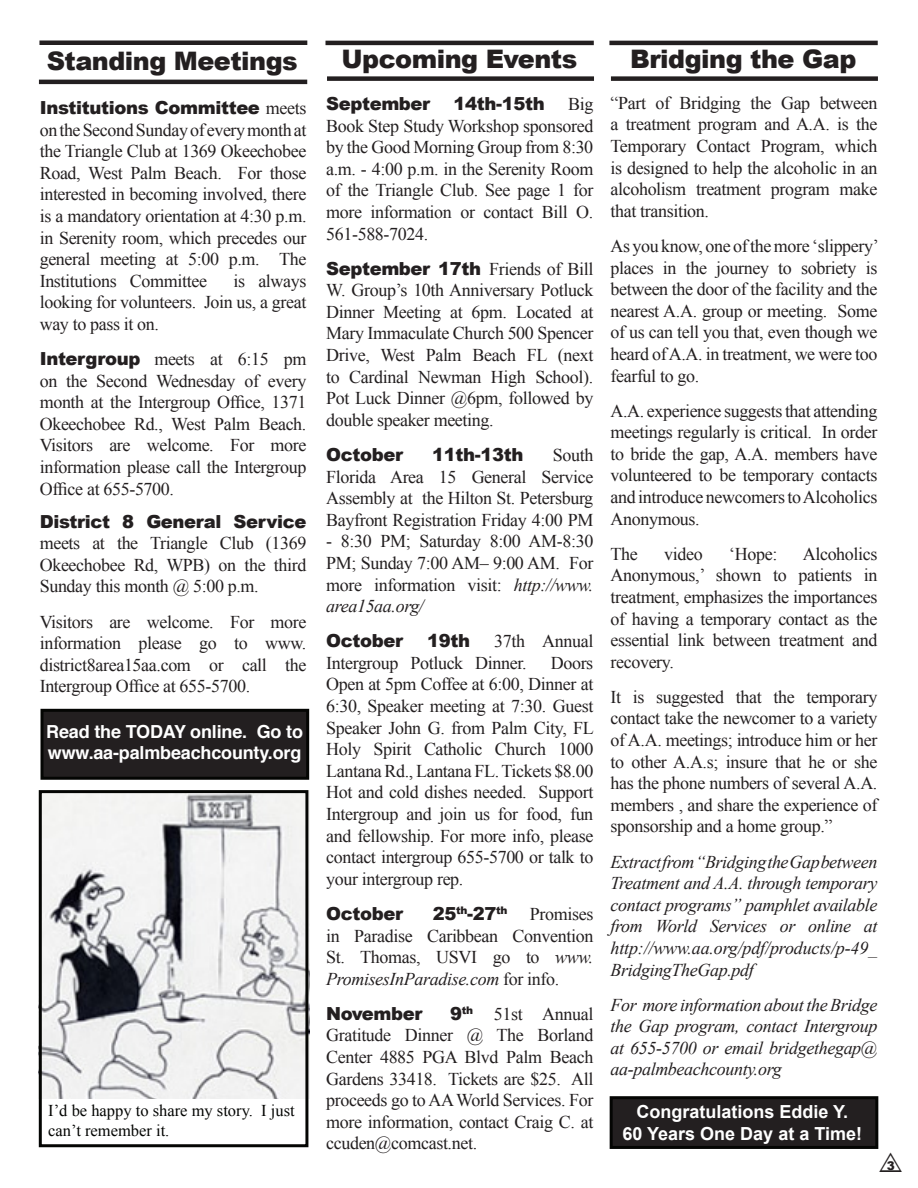
<style>
.page{position:relative;width:918px;height:1188px;background:#fff}
.page>*{position:absolute;margin:0;border:0;box-sizing:border-box;transform-origin:0 0}
.Heading{font:900 25.5px "Arial";letter-spacing:-.02em;color:#231f20}
.t1{font:18px/21.6px "Times New Roman";letter-spacing:-.02em;color:#231f20;text-align:justify}
.t2{font:italic 18px/21.6px "Times New Roman";letter-spacing:-.02em;color:#231f20;text-align:justify}
.t3{font:900 18px "Arial";letter-spacing:-.02em;color:#231f20}
.Centered_Helvetica{font:700 18px "Helvetica";letter-spacing:-.01em;color:#fff}
.Centered_Helvetica-2{font:700 18px "Arial";color:#fff}
.Centered_Helvetica-3{font:16.5px/19.8px "Times New Roman";color:#040503}
.t4{font:900 12px "Arial";color:#231f20}
.s1{font-family:"Arial";font-weight:900}
.s2{font-style:italic}
</style>
<div class="page">
<div style="left:611px;top:1098px;width:266px;height:49px;background:#231f20"></div>
<div style="left:610px;top:1096px;width:268px;height:53px;border:3px solid #040503"></div>
<div style="left:42px;top:710px;width:266px;height:68px;background:#231f20"></div>
<div style="left:40px;top:709px;width:269px;height:71px;border:3px solid #040503"></div>
<img style="left:43px;top:790px;width:266px;height:309px">
<div style="left:39px;top:790px;width:269px;height:357px;border:3px solid #040503"></div>
<hr style="left:326px;top:41px;width:268px;height:4px;background:#231f20">
<hr style="left:609px;top:41px;width:269px;height:4px;background:#231f20">
<div style="left:327px;top:76px;width:267px;height:5px;background:#231f20"></div>
<div style="left:611px;top:76px;width:267px;height:5px;background:#231f20"></div>
<div style="left:39px;top:40px;width:268px;height:5px;background:#231f20"></div>
<hr style="left:39px;top:80px;width:268px;height:4px;background:#231f20">
<p class="Heading" style="left:47px;top:42px;width:253px">Standing Meetings</p>
<p class="t1" style="left:40px;top:97px;width:268px"><span class="s1">Institutions Committee</span> meets on the Second Sunday of every month at the Triangle Club at 1369 Okeechobee Road, West Palm Beach. For those interested in becoming involved, there is a mandatory orientation at 4:30 p.m. in Serenity room, which precedes our general meeting at 5:00 p.m. The Institutions Committee</p>
<p class="t1" style="left:40px;top:270px;width:268px;text-indent:194px">is always looking for volunteers. Join us, a great way to pass it on.</p>
<p class="t1" style="left:40px;top:348px;width:268px"><span class="s1">Intergroup</span> meets at 6:15 pm on the Second Wednesday of every month at the Intergroup Office, 1371<br>Okeechobee Rd., West Palm Beach.<br>Visitors are welcome. For more information please call the Intergroup Office at 655-5700.</p>
<p class="t1" style="left:40px;top:511px;width:268px"><span class="s1">District 8 General Service </span>meets at the Triangle Club (1369<br>Okeechobee Rd, WPB) on the third Sunday this month @ 5:00 p.m.</p>
<p class="t1" style="left:40px;top:610px;width:268px">Visitors are welcome. For more information please go to www. district8area15aa.com or call the Intergroup Office at 655-5700.</p>
<p class="Centered_Helvetica" style="left:46px;top:717px;width:258px">Read the TODAY online. Go to</p>
<p class="Centered_Helvetica" style="left:48px;top:738px;width:255px">www.aa-palmbeachcounty.org</p>
<p class="Centered_Helvetica-3" style="left:48px;top:1101px;width:248px">I’d be happy to share my story. I just can’t remember it.</p>
<p class="Heading" style="left:341px;top:41px;width:237px">Upcoming Events</p>
<p class="Heading" style="left:630px;top:41px;width:228px">Bridging the Gap</p>
<p class="t3" style="left:326px;top:90px;width:106px">September</p>
<p class="t3" style="left:454px;top:90px;width:93px">14th-15th</p>
<p class="t1" style="left:326px;top:93px;width:269px;text-indent:242px">Big Book Step Study Workshop sponsored by the Good Morning Group from 8:30 a.m. - 4:00 p.m. in the Serenity Room of the Triangle Club. See page 1 for more information or contact Bill O.<br>561-588-7024.</p>
<p class="t1" style="left:326px;top:258px;width:269px"><span class="s1">September 17th</span> Friends of Bill W. Group’s 10th Anniversary Potluck Dinner Meeting at 6pm. Located at Mary Immaculate Church 500 Spencer Drive, West Palm Beach FL (next to Cardinal Newman High School).<br>Pot Luck Dinner @6pm, followed by double speaker meeting.</p>
<p class="t3" style="left:326px;top:441px;width:78px">October</p>
<p class="t3" style="left:432px;top:441px;width:93px">11th-13th</p>
<p class="t1" style="left:326px;top:444px;width:269px;text-indent:227px">South Florida Area 15 General Service Assembly at the Hilton St. Petersburg Bayfront Registration Friday 4:00 PM</p>
<p class="t1" style="left:326px;top:530px;width:269px">- 8:30 PM; Saturday 8:00 AM-8:30<br>PM; Sunday 7:00 AM– 9:00 AM. For more information visit: <span class="s2">http://www. area15aa.org/</span></p>
<p class="t3" style="left:326px;top:628px;width:78px">October</p>
<p class="t3" style="left:427px;top:628px;width:44px">19th</p>
<p class="t1" style="left:326px;top:630px;width:269px;text-indent:168px">37th Annual<br>Intergroup Potluck Dinner.</p>
<p class="t1" style="left:326px;top:652px;width:269px;text-indent:225px">Doors Open at 5pm Coffee at 6:00, Dinner at 6:30, Speaker meeting at 7:30. Guest Speaker John G. from Palm City, FL Holy Spirit Catholic Church 1000<br>Lantana Rd., Lantana FL. Tickets $8.00<br>Hot and cold dishes needed. Support Intergroup and join us for food, fun and fellowship. For more info, please contact intergroup 655-5700 or talk to your intergroup rep.</p>
<p class="t3" style="left:326px;top:900px;width:78px">October</p>
<p class="t1" style="left:326px;top:903px;width:269px;text-indent:107px"><span class="s1">25</span><sup>th</sup><span class="s1">-27</span><sup>th</sup> Promises in Paradise Caribbean Convention St. Thomas, USVI go to <span class="s2">www.<br>PromisesInParadise.com</span> for info.</p>
<p class="t3" style="left:326px;top:1000px;width:98px">November</p>
<p class="t1" style="left:326px;top:1003px;width:269px;text-indent:124px"><span class="s1">9</span><sup>th</sup> 51st Annual Gratitude Dinner @ The Borland Center 4885 PGA Blvd Palm Beach Gardens 33418. Tickets are $25. All proceeds go to AA World Services. For more information, contact Craig C. at ccuden@comcast.net.</p>
<p class="t1" style="left:610px;top:92px;width:269px">“Part of Bridging the Gap between a treatment program and A.A. is the Temporary Contact Program, which is designed to help the alcoholic in an alcoholism treatment program make that transition.</p>
<p class="t1" style="left:610px;top:235px;width:270px">As you know, one of the more ‘slippery’ places in the journey to sobriety is between the door of the facility and the nearest A.A. group or meeting. Some of us can tell you that, even though we heard of A.A. in treatment, we were too fearful to go.</p>
<p class="t1" style="left:610px;top:400px;width:269px">A.A. experience suggests that attending meetings regularly is critical. In order to bride the gap, A.A. members have volunteered to be temporary contacts and introduce newcomers to Alcoholics Anonymous.</p>
<p class="t1" style="left:610px;top:543px;width:29px">The</p>
<p class="t1" style="left:664px;top:543px;width:40px">video</p>
<p class="t1" style="left:729px;top:543px;width:50px">‘Hope:</p>
<p class="t1" style="left:610px;top:543px;width:269px;text-indent:192px">Alcoholics Anonymous,’ shown to patients in treatment, emphasizes the importances of having a temporary contact as the essential link between treatment and recovery.</p>
<p class="t1" style="left:610px;top:686px;width:269px">It is suggested that the temporary contact take the newcomer to a variety of A.A. meetings; introduce him or her to other A.A.s; insure that he or she has the phone numbers of several A.A. members , and share the experience of sponsorship and a home group.”</p>
<p class="t2" style="left:610px;top:850px;width:269px">Extract from “Bridging the Gap between Treatment and A.A. through temporary contact programs” pamphlet available from World Services or online at http://www.aa.org/pdf/products/p-49_ BridgingTheGap.pdf</p>
<p class="t2" style="left:610px;top:993px;width:269px">For more information about the Bridge the Gap program, contact Intergroup at 655-5700 or email bridgethegap@ aa-palmbeachcounty.org</p>
<p class="Centered_Helvetica-2" style="left:636px;top:1100px;width:213px">Congratulations Eddie Y.</p>
<p class="Centered_Helvetica-2" style="left:623px;top:1122px;width:241px">60 Years One Day at a Time!</p>
<p class="t4" style="left:887px;top:1157px;width:10px">3</p>
</div>
